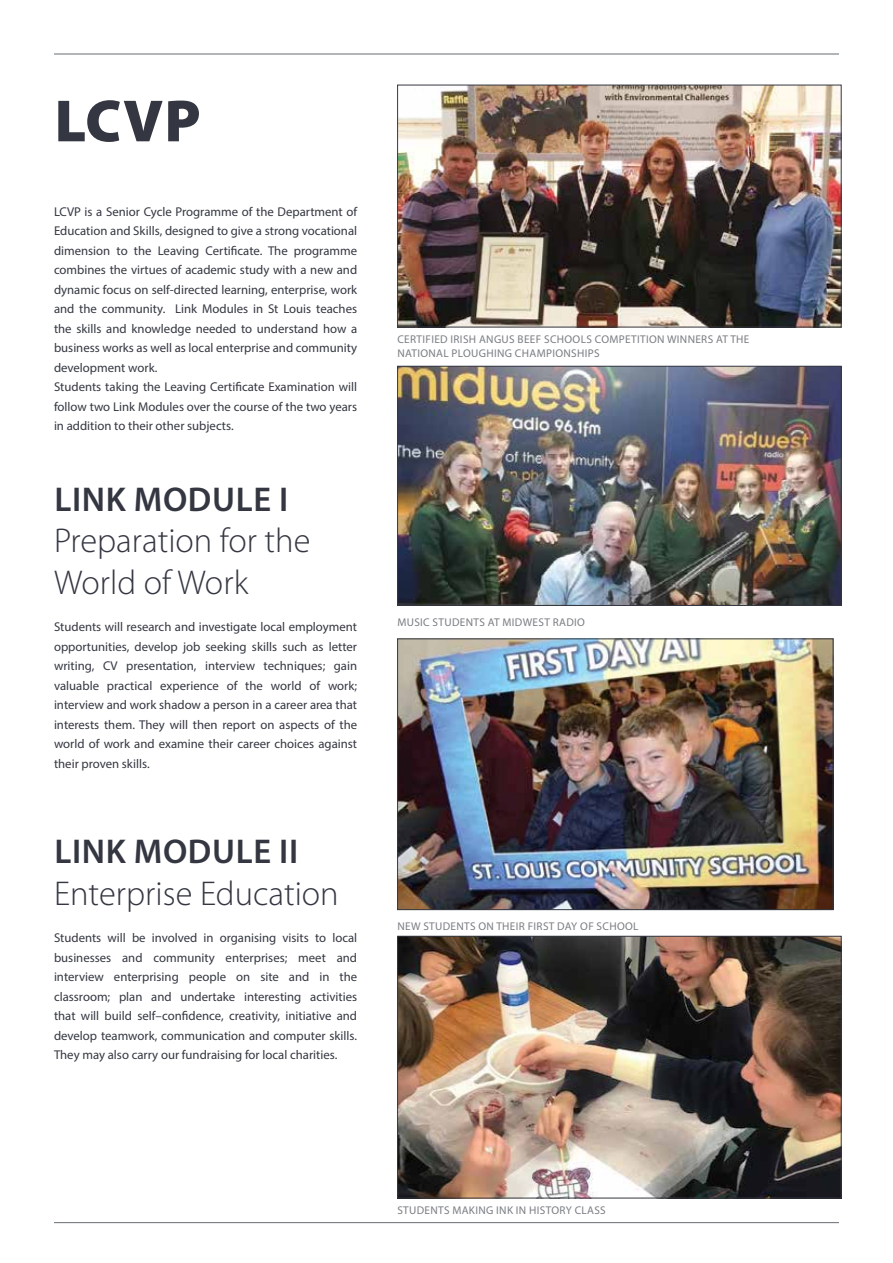
<style>
.page{position:relative;width:893px;height:1263px;background:#fff}
.page>*{position:absolute;margin:0;border:0;box-sizing:border-box;transform-origin:0 0}
.t1{font:900 60px "Myriad Pro";color:#343741}
.t2{font:300 34.5px/41.4px "Myriad Pro";color:#343741}
.t3{font:600 34.5px "Myriad Pro";letter-spacing:.02em;color:#343741}
.t4{font:12.75px/19.5px "Myriad Pro";color:#343741;text-align:justify}
.t5{font:11.25px/13.5px "Myriad Pro";letter-spacing:.03em;color:#797d82}
</style>
<div class="page">
<hr style="left:54px;top:53px;width:785px;height:2px;background:#797d82">
<img style="left:399px;top:87px;width:440px;height:238px">
<div style="left:397px;top:85px;width:444px;height:242px;border:1px solid #343741"></div>
<hr style="left:54px;top:1222px;width:785px;height:1px;background:#797d82">
<img style="left:399px;top:368px;width:440px;height:236px">
<div style="left:397px;top:366px;width:444px;height:240px;border:1px solid #343741"></div>
<img style="left:399px;top:640px;width:432px;height:268px">
<div style="left:397px;top:638px;width:436px;height:272px;border:1px solid #343741"></div>
<img style="left:399px;top:938px;width:440px;height:258px">
<div style="left:397px;top:936px;width:444px;height:262px;border:1px solid #343741"></div>
<h1 class="t1" style="left:55px;top:81px;width:147px">LCVP</h1>
<p class="t4" style="left:54px;top:202px;width:305px;text-align:left">LCVP is a Senior Cycle Programme of the Department of Education and Skills, designed to give a strong vocational dimension to the Leaving Certificate. The programme combines the virtues of academic study with a new and dynamic focus on self-directed learning, enterprise, work and the community. Link Modules in St Louis teaches the skills and knowledge needed to understand how a business works as well as local enterprise and community development work.<br>Students taking the Leaving Certificate Examination will follow two Link Modules over the course of the two years in addition to their other subjects.</p>
<h2 class="t3" style="left:54px;top:477px;width:235px">LINK MODULE I</h2>
<h2 class="t2" style="left:54px;top:520px;width:258px">Preparation for the<br>World of Work</h2>
<p class="t4" style="left:54px;top:617px;width:305px">Students will research and investigate local employment opportunities, develop job seeking skills such as letter writing, CV presentation, interview techniques; gain valuable practical experience of the world of work; interview and work shadow a person in a career area that interests them. They will then report on aspects of the world of work and examine their career choices against their proven skills.</p>
<h2 class="t3" style="left:54px;top:830px;width:245px">LINK MODULE II</h2>
<h2 class="t2" style="left:54px;top:872px;width:286px">Enterprise Education</h2>
<p class="t4" style="left:54px;top:928px;width:305px">Students will be involved in organising visits to local businesses and community enterprises; meet and interview enterprising people on site and in the classroom; plan and undertake interesting activities that will build self–confidence, creativity, initiative and develop teamwork, communication and computer skills.<br>They may also carry our fundraising for local charities.</p>
<p class="t5" style="left:397px;top:333px;width:354px">CERTIFIED IRISH ANGUS BEEF SCHOOLS COMPETITION WINNERS AT THE<br>NATIONAL PLOUGHING CHAMPIONSHIPS</p>
<p class="t5" style="left:397px;top:616px;width:189px">MUSIC STUDENTS AT MIDWEST RADIO</p>
<p class="t5" style="left:397px;top:919px;width:243px">NEW STUDENTS ON THEIR FIRST DAY OF SCHOOL</p>
<p class="t5" style="left:397px;top:1204px;width:210px">STUDENTS MAKING INK IN HISTORY CLASS</p>
</div>
